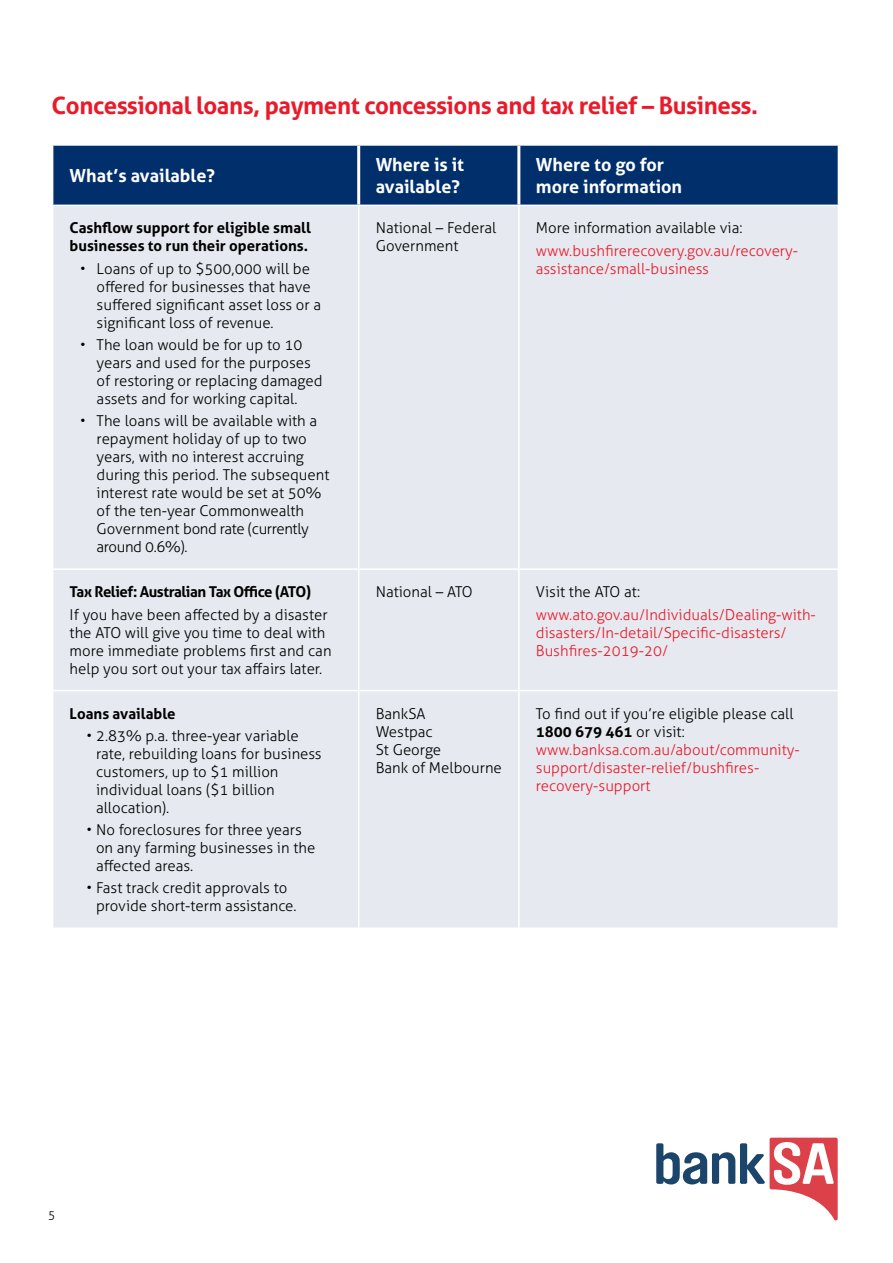
<style>
.page{position:relative;width:893px;height:1263px;background:#fff}
.page>*{position:absolute;margin:0;border:0;box-sizing:border-box;transform-origin:0 0}
.t1{font:700 24px "Aller";letter-spacing:-.015em;color:#e91b2b}
.t2{font:700 18px/21.6px "Aller";color:#fff}
.t3{font:300 15px/18px "Aller";color:#000}
.t4{font:300 15px/18px "Aller";color:#e91b2b}
.t5{font:700 15px/18px "Aller";color:#000}
.t6{font:700 15px "Aller";letter-spacing:-.03em;color:#000}
.t7{font:300 12px "Aller";color:#000}
.s1{color:#000}
.s2{font-weight:700;color:#000}
</style>
<div class="page">
<div style="left:53px;top:146px;width:785px;height:59px;background:#002f6c"></div>
<div style="left:53px;top:206px;width:785px;height:722px;background:#e6eaf0"></div>
<hr style="left:358px;top:206px;width:1px;height:362px;background:#fff">
<hr style="left:518px;top:206px;width:2px;height:362px;background:#fff">
<hr style="left:52px;top:568px;width:307px;height:2px;background:#fff">
<hr style="left:359px;top:568px;width:160px;height:2px;background:#fff">
<hr style="left:358px;top:570px;width:1px;height:120px;background:#fff">
<hr style="left:519px;top:568px;width:320px;height:2px;background:#fff">
<hr style="left:518px;top:570px;width:2px;height:120px;background:#fff">
<hr style="left:52px;top:690px;width:307px;height:1px;background:#fff">
<hr style="left:359px;top:690px;width:160px;height:1px;background:#fff">
<hr style="left:358px;top:691px;width:1px;height:237px;background:#fff">
<hr style="left:519px;top:690px;width:320px;height:1px;background:#fff">
<hr style="left:518px;top:691px;width:2px;height:237px;background:#fff">
<hr style="left:357px;top:146px;width:3px;height:59px;background:#fff">
<hr style="left:517px;top:146px;width:3px;height:59px;background:#fff">
<svg style="left:656px;top:1138px;width:182px;height:82px"></svg>
<h1 class="t1" style="left:52px;top:91px;width:708px">Concessional loans, payment concessions and tax relief – Business.</h1>
<p class="t2" style="left:70px;top:164px;width:147px">What’s available?</p>
<p class="t2" style="left:376px;top:154px;width:90px">Where is it available?</p>
<p class="t2" style="left:536px;top:154px;width:148px">Where to go for more information</p>
<p class="t5" style="left:70px;top:219px;width:243px">Cashflow support for eligible small businesses to run their operations.</p>
<p class="t3" style="left:97px;top:259px;width:226px;text-indent:-16px">• Loans of up to $500,000 will be offered for businesses that have suffered significant asset loss or a significant loss of revenue.</p>
<p class="t3" style="left:97px;top:336px;width:227px;text-indent:-16px">• The loan would be for up to 10 years and used for the purposes of restoring or replacing damaged assets and for working capital.</p>
<p class="t3" style="left:97px;top:412px;width:234px;text-indent:-16px">• The loans will be available with a repayment holiday of up to two years, with no interest accruing during this period. The subsequent interest rate would be set at 50% of the ten-year Commonwealth<br>Government bond rate (currently around 0.6%).</p>
<p class="t3" style="left:376px;top:219px;width:122px">National – Federal<br>Government</p>
<p class="t3" style="left:536px;top:219px;width:208px">More information available via:</p>
<p class="t4" style="left:536px;top:241px;width:264px">www.bushfirerecovery.gov.au/recovery&shy;assistance/small-business</p>
<p class="t6" style="left:70px;top:583px;width:243px">Tax Relief: Australian Tax Office (ATO)</p>
<p class="t3" style="left:70px;top:605px;width:263px">If you have been affected by a disaster the ATO will give you time to deal with more immediate problems first and can help you sort out your tax affairs later.</p>
<p class="t5" style="left:70px;top:704px;width:108px">Loans available</p>
<p class="t3" style="left:96px;top:726px;width:227px;text-indent:-9px">• 2.83% p.a. three-year variable rate, rebuilding loans for business customers, up to $1 million individual loans ($1 billion allocation).</p>
<p class="t3" style="left:96px;top:821px;width:221px;text-indent:-9px">• No foreclosures for three years on any farming businesses in the affected areas.</p>
<p class="t3" style="left:96px;top:879px;width:202px;text-indent:-9px">• Fast track credit approvals to provide short-term assistance.</p>
<p class="t3" style="left:376px;top:583px;width:99px">National – ATO</p>
<p class="t3" style="left:536px;top:583px;width:106px">Visit the ATO at:</p>
<p class="t4" style="left:536px;top:605px;width:282px">www.ato.gov.au/Individuals/Dealing-with&shy;disasters/In-detail/Specific-disasters/<br>Bushfires-2019-20/</p>
<p class="t3" style="left:376px;top:704px;width:128px">BankSA<br>Westpac<br>St George<br>Bank of Melbourne</p>
<p class="t4" style="left:536px;top:704px;width:265px"><span class="s1">To find out if you’re eligible please call<br></span><span class="s2">1800 679 461</span> <span class="s1">or visit: </span>www.banksa.com.au/about/community&shy;support/disaster-relief/bushfires&shy;recovery-support</p>
<p class="t7" style="left:48px;top:1207px;width:9px">5</p>
</div>
